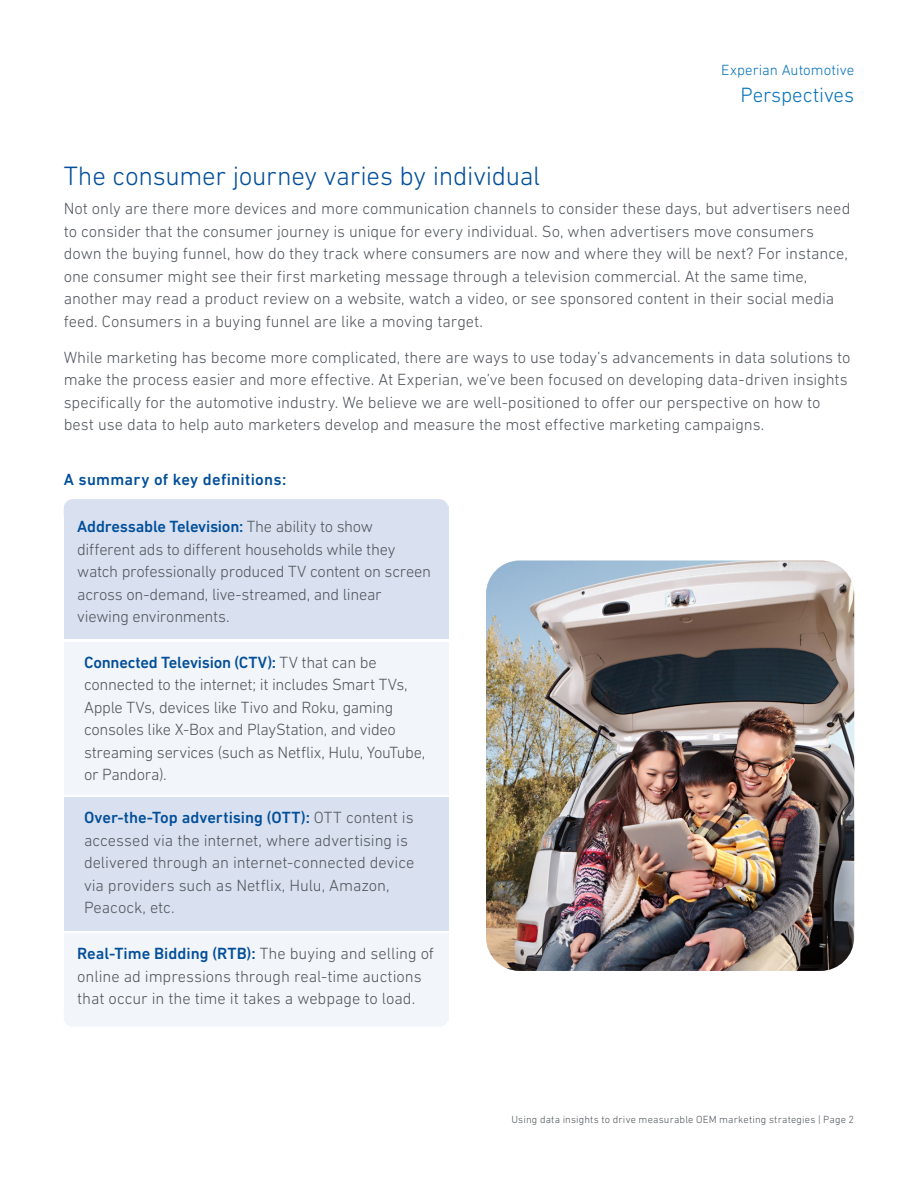
<style>
.page{position:relative;width:918px;height:1188px;background:#fff}
.page>*{position:absolute;margin:0;border:0;box-sizing:border-box;transform-origin:0 0}
.Headline_14_16{font:300 27px "DIN Next W1 G";letter-spacing:-.01em;color:#014e99}
.Running_header_14_15{font:300 21px "DIN Next W1 G";letter-spacing:-.005em;color:#0773bb}
.Body_text_10_14{font:300 16.5px/22.5px "DIN Next W1 G";letter-spacing:-.005em;color:#50555b}
.Cell_Body_9_11{font:300 16.5px/22.5px "DIN Next W1 G";letter-spacing:-.015em;color:#50555b}
.Subhead_10_14{font:500 16.5px "DIN Next W1 G";letter-spacing:.015em;color:#014e99}
.Running_subheader_10{font:300 15px "DIN Next W1 G";color:#0773bb}
.Annotation_7_9{font:300 10.5px "DIN Next W1 G";letter-spacing:.015em;color:#50555b}
.s1{font-weight:500;color:#014e99}
</style>
<div class="page">
<div style="left:64px;top:499px;width:384px;height:8px;background:#d9e1f1"></div>
<div style="left:64px;top:507px;width:384px;height:132px;background:#d9e1f1"></div>
<div style="left:64px;top:797px;width:384px;height:134px;background:#d9e1f1"></div>
<div style="left:64px;top:642px;width:384px;height:153px;background:#f2f5fa"></div>
<div style="left:65px;top:1021px;width:382px;height:6px;background:#f2f5fa"></div>
<div style="left:64px;top:933px;width:384px;height:88px;background:#f2f5fa"></div>
<img style="left:486px;top:561px;width:368px;height:410px">
<p class="Running_subheader_10" style="left:721px;top:61px;width:134px">Experian Automotive</p>
<p class="Running_header_14_15" style="left:741px;top:82px;width:115px">Perspectives</p>
<p class="Headline_14_16" style="left:64px;top:161px;width:478px">The consumer journey varies by individual</p>
<p class="Body_text_10_14" style="left:64px;top:197px;width:788px">Not only are there more devices and more communication channels to consider these days, but advertisers need to consider that the consumer journey is unique for every individual. So, when advertisers move consumers down the buying funnel, how do they track where consumers are now and where they will be next? For instance, one consumer might see their first marketing message through a television commercial. At the same time, another may read a product review on a website, watch a video, or see sponsored content in their social media feed. Consumers in a buying funnel are like a moving target.</p>
<p class="Body_text_10_14" style="left:64px;top:346px;width:788px">While marketing has become more complicated, there are ways to use today’s advancements in data solutions to make the process easier and more effective. At Experian, we’ve been focused on developing data-driven insights specifically for the automotive industry. We believe we are well-positioned to offer our perspective on how to best use data to help auto marketers develop and measure the most effective marketing campaigns.</p>
<p class="Subhead_10_14" style="left:64px;top:470px;width:224px">A summary of key definitions:</p>
<p class="Cell_Body_9_11" style="left:77px;top:515px;width:355px"><span class="s1">Addressable Television:</span> The ability to show different ads to different households while they watch professionally produced TV content on screen across on-demand, live-streamed, and linear viewing environments.</p>
<p class="Cell_Body_9_11" style="left:84px;top:651px;width:343px"><span class="s1">Connected Television (CTV):</span> TV that can be connected to the internet; it includes Smart TVs, Apple TVs, devices like Tivo and Roku, gaming consoles like X-Box and PlayStation, and video streaming services (such as Netflix, Hulu, YouTube, or Pandora).</p>
<p class="Cell_Body_9_11" style="left:84px;top:806px;width:332px"><span class="s1">Over-the-Top advertising (OTT):</span> OTT content is accessed via the internet, where advertising is delivered through an internet-connected device via providers such as Netflix, Hulu, Amazon, Peacock, etc.</p>
<p class="Cell_Body_9_11" style="left:77px;top:942px;width:358px"><span class="s1">Real-Time Bidding (RTB):</span> The buying and selling of online ad impressions through real-time auctions that occur in the time it takes a webpage to load.</p>
<p class="Annotation_7_9" style="left:512px;top:1113px;width:344px">Using data insights to drive measurable OEM marketing strategies | Page 2</p>
</div>
